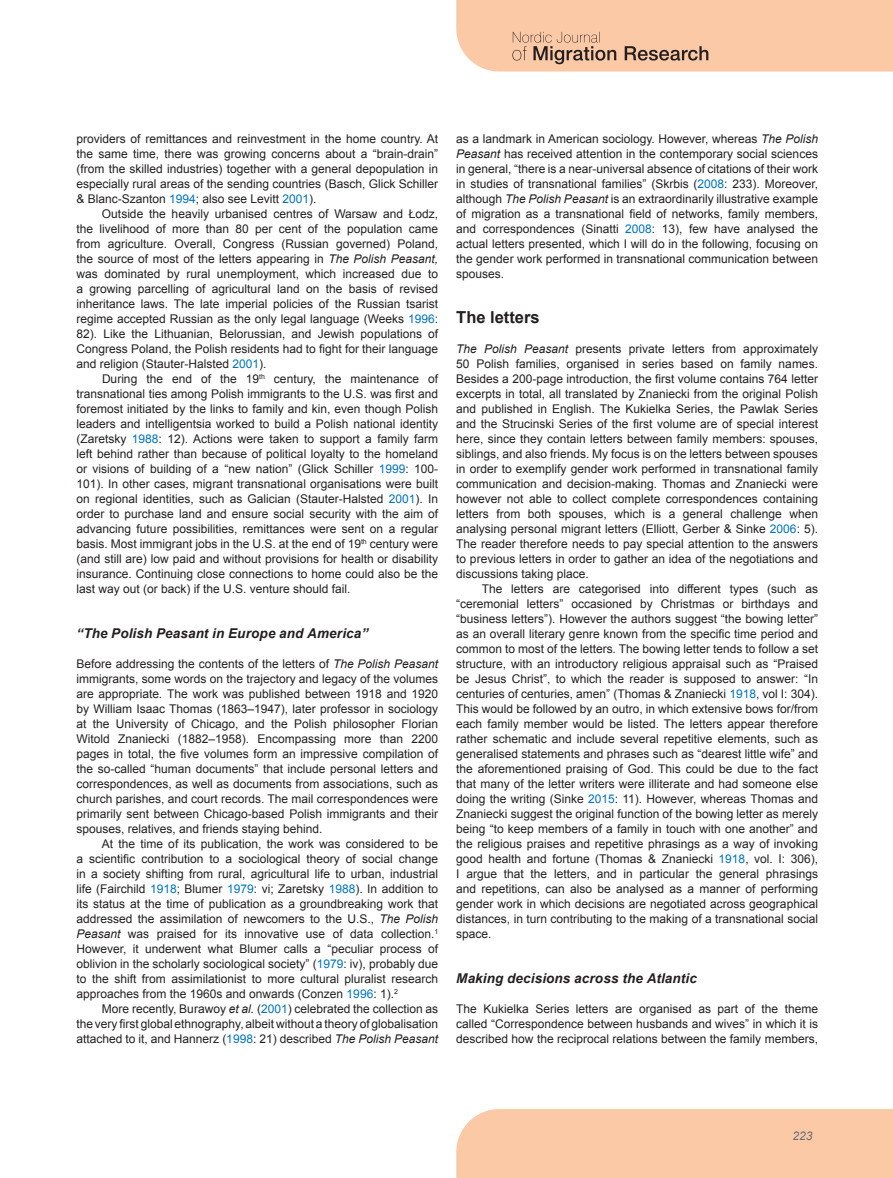
<style>
.page{position:relative;width:893px;height:1178px;background:#fff}
.page>*{position:absolute;margin:0;border:0;box-sizing:border-box;transform-origin:0 0}
.t1{font:700 16.5px "Arial";color:#231f20}
.t2{font:italic 700 13.5px "Arial";letter-spacing:.01em;color:#231f20}
.t3{font:12px/15px "Arial";color:#231f20;text-align:justify}
.t4{font:italic 12px "Arial";color:#6c6d70}
.s1{color:#0073bd}
.s2{font-style:italic}
</style>
<div class="page">
<div style="left:456px;top:1109px;width:437px;height:69px;background:#fcc9a6"></div>
<svg style="left:456px;top:0;width:437px;height:72px;background:#f4c4a3"></svg>
<p class="t3" style="left:76px;top:131px;width:363px">providers of remittances and reinvestment in the home country. At the same time, there was growing concerns about a “brain-drain” (from the skilled industries) together with a general depopulation in especially rural areas of the sending countries (Basch, Glick Schiller &amp; Blanc-Szanton <span class="s1">1994</span>; also see Levitt <span class="s1">2001</span>).</p>
<p class="t3" style="left:76px;top:206px;width:363px;text-indent:26px">Outside the heavily urbanised centres of Warsaw and Łodz, the livelihood of more than 80 per cent of the population came from agriculture. Overall, Congress (Russian governed) Poland, the source of most of the letters appearing in <span class="s2">The Polish Peasant, </span>was dominated by rural unemployment, which increased due to a growing parcelling of agricultural land on the basis of revised inheritance laws. The late imperial policies of the Russian tsarist regime accepted Russian as the only legal language (Weeks <span class="s1">1996</span>:<br>82). Like the Lithuanian, Belorussian, and Jewish populations of Congress Poland, the Polish residents had to fight for their language and religion (Stauter-Halsted <span class="s1">2001</span>).</p>
<p class="t3" style="left:76px;top:371px;width:363px;text-indent:26px">During the end of the 19<sup>th</sup> century, the maintenance of transnational ties among Polish immigrants to the U.S. was first and foremost initiated by the links to family and kin, even though Polish leaders and intelligentsia worked to build a Polish national identity (Zaretsky <span class="s1">1988</span>: 12). Actions were taken to support a family farm left behind rather than because of political loyalty to the homeland or visions of building of a “new nation” (Glick Schiller <span class="s1">1999</span>: 100- 101). In other cases, migrant transnational organisations were built on regional identities, such as Galician (Stauter-Halsted <span class="s1">2001</span>). In order to purchase land and ensure social security with the aim of advancing future possibilities, remittances were sent on a regular basis. Most immigrant jobs in the U.S. at the end of 19<sup>th</sup> century were (and still are) low paid and without provisions for health or disability insurance. Continuing close connections to home could also be the last way out (or back) if the U.S. venture should fail.</p>
<p class="t2" style="left:76px;top:624px;width:293px">“The Polish Peasant in Europe and America”</p>
<p class="t3" style="left:76px;top:656px;width:363px">Before addressing the contents of the letters of <span class="s2">The Polish Peasant </span>immigrants, some words on the trajectory and legacy of the volumes are appropriate<span class="s2">.</span> The work was published between 1918 and 1920 by William Isaac Thomas (1863–1947), later professor in sociology at the University of Chicago, and the Polish philosopher Florian Witold Znaniecki (1882–1958). Encompassing more than 2200 pages in total, the five volumes form an impressive compilation of the so-called “human documents” that include personal letters and correspondences, as well as documents from associations, such as church parishes, and court records. The mail correspondences were primarily sent between Chicago-based Polish immigrants and their spouses, relatives, and friends staying behind.</p>
<p class="t3" style="left:76px;top:836px;width:363px;text-indent:26px">At the time of its publication, the work was considered to be a scientific contribution to a sociological theory of social change in a society shifting from rural, agricultural life to urban, industrial life (Fairchild <span class="s1">1918</span>; Blumer <span class="s1">1979</span>: vi; Zaretsky <span class="s1">1988</span>). In addition to its status at the time of publication as a groundbreaking work that addressed the assimilation of newcomers to the U.S., <span class="s2">The Polish Peasant</span> was praised for its innovative use of data collection.<sup>1<br></sup>However, it underwent what Blumer calls a “peculiar process of oblivion in the scholarly sociological society” (<span class="s1">1979</span>: iv), probably due to the shift from assimilationist to more cultural pluralist research approaches from the 1960s and onwards (Conzen <span class="s1">1996</span>: 1).<sup>2</sup></p>
<p class="t3" style="left:76px;top:1001px;width:363px;text-indent:26px">More recently, Burawoy <span class="s2">et al.</span> (<span class="s1">2001</span>) celebrated the collection as the very first global ethnography, albeit without a theory of globalisation attached to it, and Hannerz (<span class="s1">1998</span>: 21) described <span class="s2">The Polish Peasant</span></p>
<p class="t3" style="left:456px;top:131px;width:363px">as a landmark in American sociology. However, whereas <span class="s2">The Polish Peasant</span> has received attention in the contemporary social sciences in general, “there is a near-universal absence of citations of their work in studies of transnational families” (Skrbis (<span class="s1">2008</span>: 233). Moreover, although <span class="s2">The Polish Peasant</span> is an extraordinarily illustrative example of migration as a transnational field of networks, family members, and correspondences (Sinatti <span class="s1">2008</span>: 13), few have analysed the actual letters presented, which I will do in the following, focusing on the gender work performed in transnational communication between spouses.</p>
<h1 class="t1" style="left:456px;top:306px;width:85px">The letters</h1>
<p class="t3" style="left:456px;top:341px;width:363px"><span class="s2">The Polish Peasant</span> presents private letters from approximately 50 Polish families, organised in series based on family names.<br>Besides a 200-page introduction, the first volume contains 764 letter excerpts in total, all translated by Znaniecki from the original Polish and published in English. The Kukielka Series, the Pawlak Series and the Strucinski Series of the first volume are of special interest here, since they contain letters between family members: spouses, siblings, and also friends. My focus is on the letters between spouses in order to exemplify gender work performed in transnational family communication and decision-making. Thomas and Znaniecki were however not able to collect complete correspondences containing letters from both spouses, which is a general challenge when analysing personal migrant letters (Elliott, Gerber &amp; Sinke <span class="s1">2006</span>: 5).<br>The reader therefore needs to pay special attention to the answers to previous letters in order to gather an idea of the negotiations and discussions taking place.</p>
<p class="t3" style="left:456px;top:581px;width:363px;text-indent:26px">The letters are categorised into different types (such as “ceremonial letters” occasioned by Christmas or birthdays and “business letters”). However the authors suggest “the bowing letter” as an overall literary genre known from the specific time period and common to most of the letters<span class="s2">.</span> The bowing letter tends to follow a set structure, with an introductory religious appraisal such as “Praised be Jesus Christ”, to which the reader is supposed to answer: “In centuries of centuries, amen” (Thomas &amp; Znaniecki <span class="s1">1918</span>, vol I: 304).<br>This would be followed by an outro, in which extensive bows for/from each family member would be listed. The letters appear therefore rather schematic and include several repetitive elements, such as generalised statements and phrases such as “dearest little wife” and the aforementioned praising of God. This could be due to the fact that many of the letter writers were illiterate and had someone else doing the writing (Sinke <span class="s1">2015</span>: 11). However, whereas Thomas and Znaniecki suggest the original function of the bowing letter as merely being “to keep members of a family in touch with one another” and the religious praises and repetitive phrasings as a way of invoking good health and fortune (Thomas &amp; Znaniecki <span class="s1">1918</span>, vol. I: 306), I argue that the letters, and in particular the general phrasings and repetitions, can also be analysed as a manner of performing gender work in which decisions are negotiated across geographical distances, in turn contributing to the making of a transnational social space.</p>
<p class="t2" style="left:456px;top:969px;width:242px">Making decisions across the Atlantic</p>
<p class="t3" style="left:456px;top:1001px;width:363px">The Kukielka Series letters are organised as part of the theme called “Correspondence between husbands and wives” in which it is described how the reciprocal relations between the family members,</p>
<p class="t4" style="left:793px;top:1128px;width:22px">223</p>
</div>
